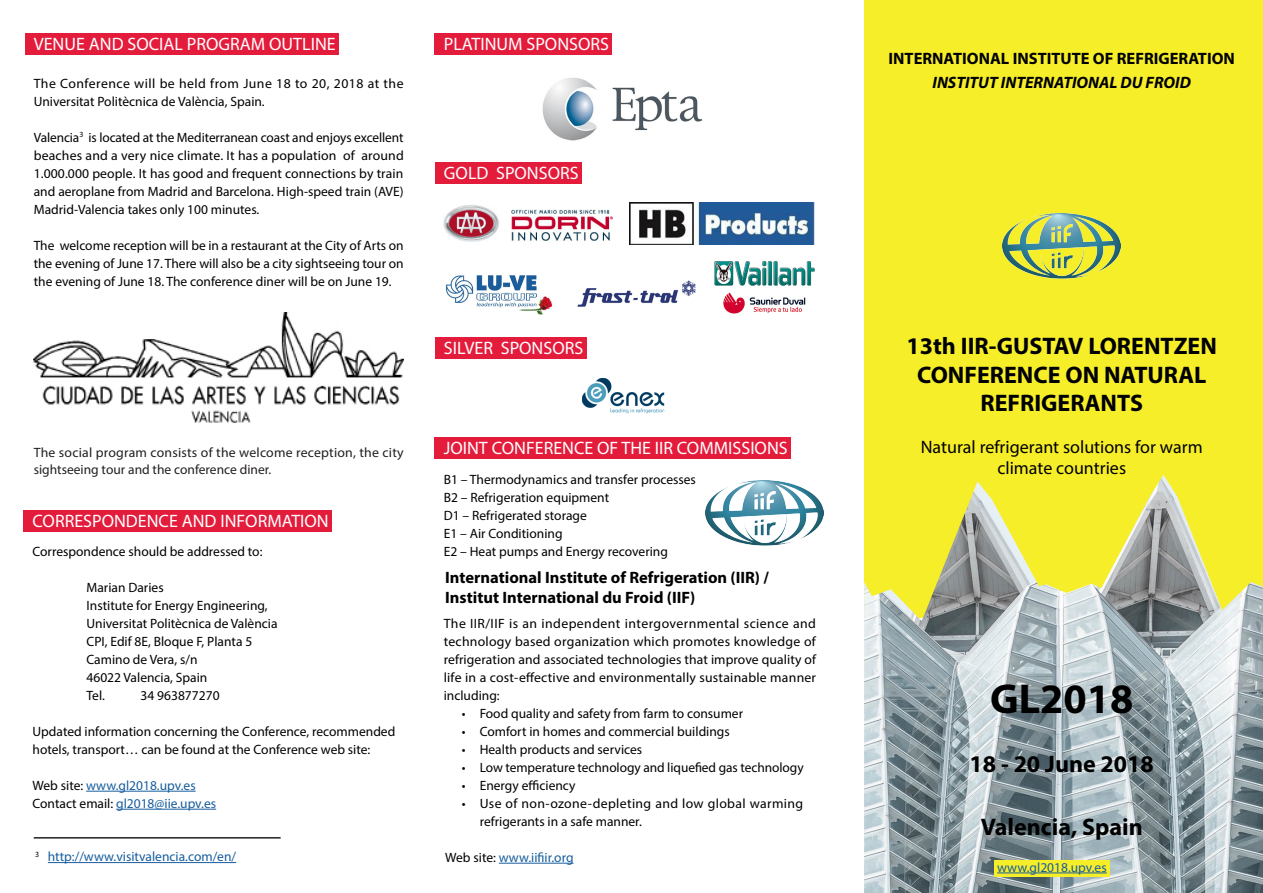
<style>
.page{position:relative;width:1263px;height:893px;background:#fff}
.page>*{position:absolute;margin:0;border:0;box-sizing:border-box;transform-origin:0 0}
.Titulo{font:700 42px "Myriad Pro";color:#000}
.Titulo-2{font:700 24px/28.5px "Myriad Pro";color:#000;text-align:center}
.Titulo-3{font:18px "Myriad Pro";color:#fff}
.Titulo-4{font:18px/21px "Myriad Pro";color:#000;text-align:center}
.Texto{font:700 16.5px "Myriad Pro";color:#000}
.Titulo-5{font:700 16.5px "Myriad Pro";color:#000}
.Titulo-6{font:italic 700 16.5px "Myriad Pro";color:#000}
.Texto-2{font:13.5px/18px "Myriad Pro";color:#000;text-align:justify}
.t1{font:13.5px/16.5px "Myriad Pro";letter-spacing:.01em;color:#231f20}
.Titulo-7{font:13.5px "Myriad Pro";color:#175d9e}
.Texto-3{font:13.5px/18px "Myriad Pro";letter-spacing:.025em;color:#000}
.Texto-4{font:13.5px "Myriad Pro";color:#175d9e}
.s1{color:#000}
</style>
<div class="page">
<div style="left:864px;top:0;width:399px;height:618px;background:#f7ee2a"></div>
<img style="left:864px;top:475px;width:399px;height:418px">
<img style="left:1002px;top:214px;width:119px;height:64px">
<img style="left:705px;top:481px;width:119px;height:64px">
<div style="left:25px;top:34px;width:314px;height:21px;background:#e41c3c"></div>
<div style="left:435px;top:437px;width:356px;height:21px;background:#e41c3c"></div>
<hr style="left:48px;top:862px;width:188px;height:1px;background:#175d9e">
<div style="left:994px;top:860px;width:116px;height:16px;background:#f7ee2a"></div>
<hr style="left:997px;top:873px;width:110px;height:1px;background:#175d9e">
<hr style="left:499px;top:863px;width:74px;height:1px;background:#175d9e">
<hr style="left:34px;top:837px;width:247px;height:2px;background:#231f20">
<img style="left:34px;top:312px;width:370px;height:111px">
<hr style="left:86px;top:791px;width:110px;height:1px;background:#175d9e">
<hr style="left:116px;top:809px;width:100px;height:1px;background:#175d9e">
<div style="left:24px;top:511px;width:308px;height:21px;background:#e41c3c"></div>
<div style="left:435px;top:34px;width:177px;height:21px;background:#e41c3c"></div>
<div style="left:435px;top:163px;width:147px;height:21px;background:#e41c3c"></div>
<div style="left:435px;top:337px;width:151px;height:21px;background:#e41c3c"></div>
<img style="left:542px;top:78px;width:161px;height:63px">
<img style="left:444px;top:205px;width:168px;height:37px">
<img style="left:629px;top:202px;width:186px;height:43px">
<img style="left:445px;top:275px;width:108px;height:40px">
<img style="left:577px;top:280px;width:119px;height:27px">
<img style="left:715px;top:262px;width:100px;height:52px">
<img style="left:581px;top:378px;width:84px;height:36px">
<p class="Titulo-3" style="left:34px;top:33px;width:303px">VENUE AND SOCIAL PROGRAM OUTLINE</p>
<p class="Texto-2" style="left:34px;top:74px;width:371px">The Conference will be held from June 18 to 20, 2018 at the<br>Universitat Politècnica de València, Spain.</p>
<p class="Texto-2" style="left:34px;top:128px;width:371px">Valencia<sup>3</sup> is located at the Mediterranean coast and enjoys excellent beaches and a very nice climate. It has a population of around 1.000.000 people. It has good and frequent connections by train and aeroplane from Madrid and Barcelona. High-speed train (AVE)<br>Madrid-Valencia takes only 100 minutes.</p>
<p class="Texto-2" style="left:34px;top:236px;width:371px">The welcome reception will be in a restaurant at the City of Arts on the evening of June 17. There will also be a city sightseeing tour on the evening of June 18. The conference diner will be on June 19.</p>
<p class="t1" style="left:34px;top:444px;width:371px">The social program consists of the welcome reception, the city sightseeing tour and the conference diner.</p>
<p class="Titulo-3" style="left:33px;top:510px;width:298px">CORRESPONDENCE AND INFORMATION</p>
<p class="Texto-2" style="left:33px;top:542px;width:231px">Correspondence should be addressed to:</p>
<p class="Texto-2" style="left:87px;top:578px;width:79px">Marian Daries</p>
<p class="Texto-2" style="left:87px;top:596px;width:183px">Institute for Energy Engineering,</p>
<p class="Texto-2" style="left:87px;top:614px;width:193px">Universitat Politècnica de València</p>
<p class="Texto-2" style="left:87px;top:632px;width:167px">CPI, Edif 8E, Bloque F, Planta 5</p>
<p class="Texto-2" style="left:87px;top:650px;width:113px">Camino de Vera, s/n</p>
<p class="Texto-2" style="left:87px;top:668px;width:122px">46022 Valencia, Spain</p>
<p class="Texto-2" style="left:87px;top:686px;width:20px">Tel.</p>
<p class="Texto-2" style="left:141px;top:686px;width:81px">34 963877270</p>
<p class="Texto-2" style="left:33px;top:722px;width:364px">Updated information concerning the Conference, recommended</p>
<p class="Texto-2" style="left:33px;top:740px;width:339px">hotels, transport… can be found at the Conference web site:</p>
<p class="Texto-4" style="left:33px;top:777px;width:165px"><span class="s1">Web site:</span> www.gl2018.upv.es</p>
<p class="Texto-4" style="left:33px;top:795px;width:185px"><span class="s1">Contact email:</span> gl2018@iie.upv.es</p>
<p class="Titulo-7" style="left:35px;top:848px;width:202px"><sup>3</sup> http://www.visitvalencia.com/en/</p>
<p class="Titulo-3" style="left:444px;top:33px;width:167px">PLATINUM SPONSORS</p>
<p class="Titulo-3" style="left:444px;top:162px;width:136px">GOLD SPONSORS</p>
<p class="Titulo-3" style="left:444px;top:336px;width:141px">SILVER SPONSORS</p>
<p class="Titulo-3" style="left:444px;top:437px;width:345px">JOINT CONFERENCE OF THE IIR COMMISSIONS</p>
<p class="Texto-2" style="left:444px;top:470px;width:254px">B1 – Thermodynamics and transfer processes</p>
<p class="Texto-2" style="left:444px;top:488px;width:167px">B2 – Refrigeration equipment</p>
<p class="Texto-2" style="left:444px;top:506px;width:145px">D1 – Refrigerated storage</p>
<p class="Texto-2" style="left:444px;top:524px;width:120px">E1 – Air Conditioning</p>
<p class="Texto-2" style="left:444px;top:542px;width:226px">E2 – Heat pumps and Energy recovering</p>
<p class="Texto" style="left:445px;top:567px;width:325px">International Institute of Refrigeration (IIR) /</p>
<p class="Texto" style="left:445px;top:586px;width:252px">Institut International du Froid (IIF)</p>
<p class="Texto-2" style="left:444px;top:614px;width:374px">The IIR/IIF is an independent intergovernmental science and technology based organization which promotes knowledge of refrigeration and associated technologies that improve quality of life in a cost-effective and environmentally sustainable manner including:</p>
<p class="Texto-2" style="left:462px;top:704px;width:283px">• Food quality and safety from farm to consumer</p>
<p class="Texto-2" style="left:462px;top:722px;width:270px">• Comfort in homes and commercial buildings</p>
<p class="Texto-2" style="left:462px;top:740px;width:182px">• Health products and services</p>
<p class="Texto-2" style="left:462px;top:758px;width:343px">• Low temperature technology and liquefied gas technology</p>
<p class="Texto-2" style="left:462px;top:776px;width:115px">• Energy efficiency</p>
<p class="Texto-3" style="left:480px;top:794px;width:325px;text-indent:-18px">• Use of non-ozone-depleting and low global warming refrigerants in a safe manner.</p>
<p class="Titulo-7" style="left:445px;top:849px;width:130px"><span class="s1">Web site:</span> www.iifiir.org</p>
<p class="Titulo-5" style="left:888px;top:48px;width:348px">INTERNATIONAL INSTITUTE OF REFRIGERATION</p>
<p class="Titulo-6" style="left:932px;top:71px;width:260px">INSTITUT INTERNATIONAL DU FROID</p>
<p class="Titulo-2" style="left:906px;top:331px;width:312px">13th IIR-GUSTAV LORENTZEN<br>CONFERENCE ON NATURAL<br>REFRIGERANTS</p>
<p class="Titulo-4" style="left:921px;top:437px;width:283px">Natural refrigerant solutions for warm climate countries</p>
<p class="Titulo" style="left:990px;top:672px;width:145px">GL2018</p>
<p class="Titulo-2" style="left:969px;top:749px;width:186px">18 - 20 June 2018</p>
<p class="Titulo-2" style="left:981px;top:812px;width:164px">Valencia, Spain</p>
<p class="Titulo-7" style="left:997px;top:859px;width:111px">www.gl2018.upv.es</p>
</div>
